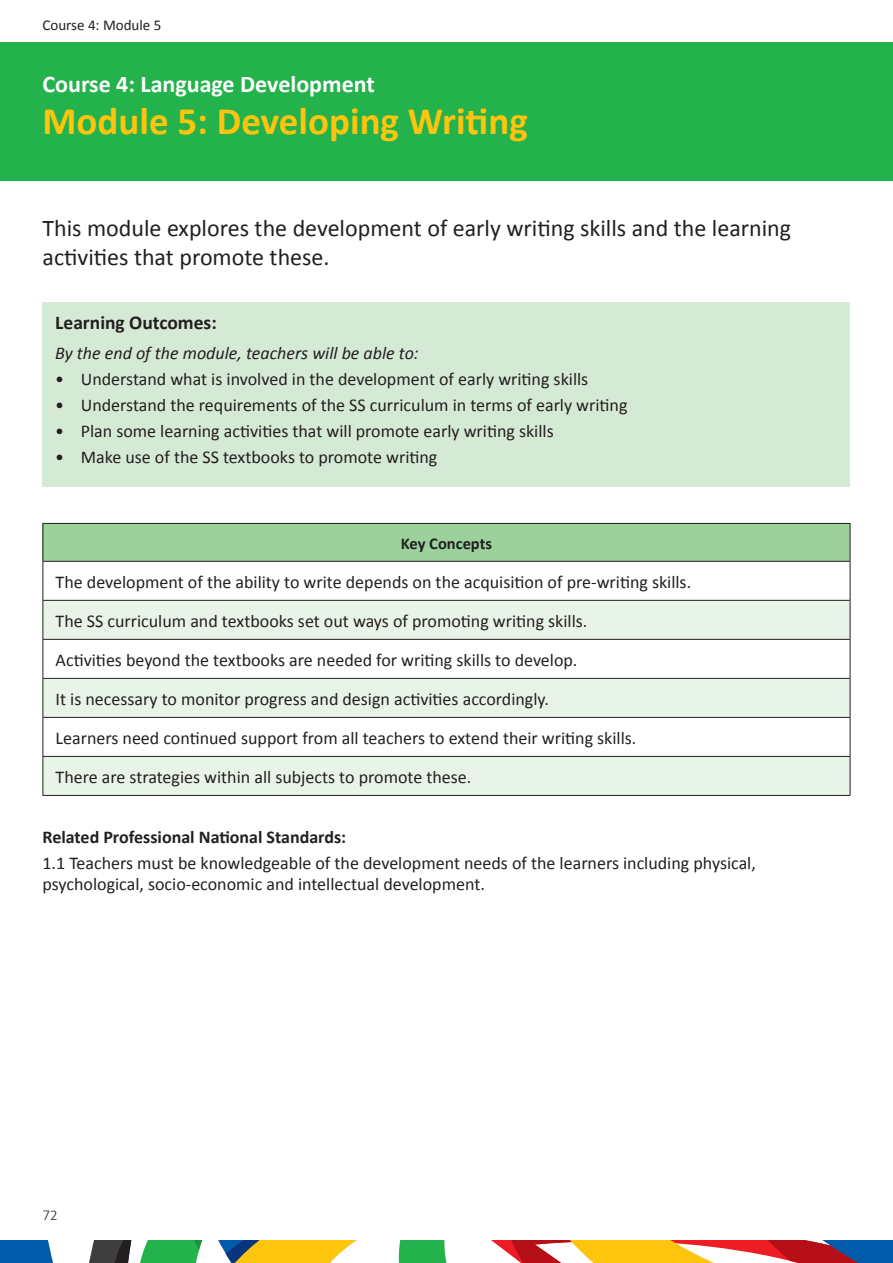
<style>
.page{position:relative;width:893px;height:1263px;background:#fff}
.page>*{position:absolute;margin:0;border:0;box-sizing:border-box;transform-origin:0 0}
.t1{font:700 39px "Calibri";color:#fec40e}
.t2{font:24px/28.8px "Calibri";color:#231f20}
.t3{font:700 24px "Calibri";color:#fff}
.t4{font:700 19.5px "Calibri";color:#231f20}
.t5{font:18px/39px "Calibri";color:#231f20}
.t6{font:italic 18px "Calibri";color:#231f20}
.t7{font:700 18px "Calibri";color:#231f20}
.t8{font:700 16.5px "Calibri";color:#231f20}
.t9{font:15px "Calibri";color:#231f20}
.t10{font:300 15px "Calibri";color:#231f20}
</style>
<div class="page">
<svg style="left:0;top:1240px;width:893px;height:23px"></svg>
<div style="left:0;top:43px;width:893px;height:138px;background:#23b24b"></div>
<div style="left:43px;top:302px;width:807px;height:185px;background:#d5ead4"></div>
<div style="left:43px;top:523px;width:807px;height:38px;background:#9cd19c"></div>
<svg style="left:44px;top:562px;width:806px;height:38px"></svg>
<svg style="left:44px;top:601px;width:806px;height:194px;fill:#e9f4e8"></svg>
<hr style="left:43px;top:523px;width:807px;height:1px;background:#231f20">
<hr style="left:43px;top:524px;width:1px;height:37px;background:#231f20">
<hr style="left:850px;top:524px;width:1px;height:37px;background:#231f20">
<hr style="left:43px;top:561px;width:807px;height:1px;background:#231f20">
<hr style="left:43px;top:562px;width:1px;height:38px;background:#231f20">
<hr style="left:850px;top:562px;width:1px;height:38px;background:#231f20">
<hr style="left:43px;top:600px;width:807px;height:1px;background:#231f20">
<hr style="left:43px;top:601px;width:1px;height:38px;background:#231f20">
<hr style="left:850px;top:601px;width:1px;height:38px;background:#231f20">
<hr style="left:43px;top:639px;width:807px;height:1px;background:#231f20">
<hr style="left:43px;top:640px;width:1px;height:38px;background:#231f20">
<hr style="left:850px;top:640px;width:1px;height:38px;background:#231f20">
<hr style="left:43px;top:678px;width:807px;height:1px;background:#231f20">
<hr style="left:43px;top:679px;width:1px;height:38px;background:#231f20">
<hr style="left:850px;top:679px;width:1px;height:38px;background:#231f20">
<hr style="left:43px;top:717px;width:807px;height:1px;background:#231f20">
<hr style="left:43px;top:718px;width:1px;height:38px;background:#231f20">
<hr style="left:850px;top:718px;width:1px;height:38px;background:#231f20">
<hr style="left:43px;top:756px;width:807px;height:1px;background:#231f20">
<hr style="left:43px;top:757px;width:1px;height:38px;background:#231f20">
<hr style="left:850px;top:757px;width:1px;height:38px;background:#231f20">
<hr style="left:43px;top:795px;width:807px;height:1px;background:#231f20">
<p class="t9" style="left:43px;top:16px;width:120px">Course 4: Module 5</p>
<h2 class="t3" style="left:43px;top:68px;width:334px">Course 4: Language Development</h2>
<h1 class="t1" style="left:43px;top:96px;width:487px">Module 5: Developing Writing</h1>
<h2 class="t2" style="left:43px;top:214px;width:750px">This module explores the development of early writing skills and the learning activities that promote these.</h2>
<p class="t4" style="left:55px;top:310px;width:163px">Learning Outcomes:</p>
<p class="t6" style="left:55px;top:341px;width:365px">By the end of the module, teachers will be able to:</p>
<p class="t5" style="left:55px;top:360px;width:534px">• Understand what is involved in the development of early writing skills</p>
<p class="t5" style="left:55px;top:386px;width:574px">• Understand the requirements of the SS curriculum in terms of early writing</p>
<p class="t5" style="left:55px;top:412px;width:500px">• Plan some learning activities that will promote early writing skills</p>
<p class="t5" style="left:55px;top:437px;width:384px">• Make use of the SS textbooks to promote writing</p>
<p class="t8" style="left:401px;top:532px;width:93px">Key Concepts</p>
<p class="t5" style="left:56px;top:562px;width:637px">The development of the ability to write depends on the acquisition of pre-writing skills.<br>The SS curriculum and textbooks set out ways of promoting writing skills.<br>Activities beyond the textbooks are needed for writing skills to develop.<br>It is necessary to monitor progress and design activities accordingly.<br>Learners need continued support from all teachers to extend their writing skills.<br>There are strategies within all subjects to promote these.</p>
<p class="t7" style="left:43px;top:825px;width:305px">Related Professional National Standards:</p>
<p class="t5" style="left:43px;top:852px;width:715px;line-height:21.6px">1.1 Teachers must be knowledgeable of the development needs of the learners including physical, psychological, socio-economic and intellectual development.</p>
<p class="t10" style="left:43px;top:1206px;width:17px">72</p>
</div>
